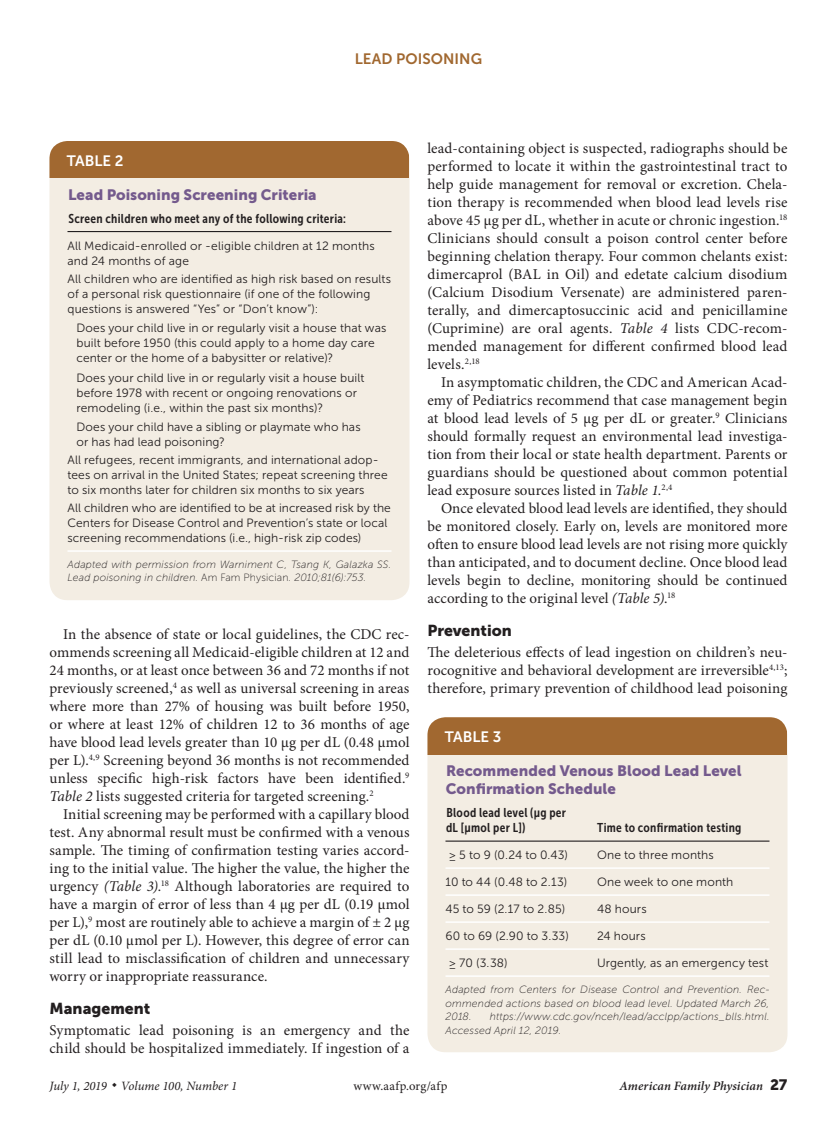
<style>
.page{position:relative;width:837px;height:1134px;background:#fff}
.page>*{position:absolute;margin:0;border:0;box-sizing:border-box;transform-origin:0 0}
.head1{font:15.75px "Museo Sans 900";letter-spacing:.005em;color:#231f20}
.body_text{font:15px/18px "Minion Pro";letter-spacing:.005em;color:#231f20;text-align:justify}
.body_noindent{font:15px/18px "Minion Pro";letter-spacing:.005em;color:#231f20;text-align:justify}
.table_title{font:15px/18px "Museo Sans 900";letter-spacing:.005em;color:#745a8d}
.t1{font:15px "Museo Sans 700";letter-spacing:.005em;color:#a16830}
.table{font:15px "Museo Sans 700";color:#fff}
.table_head1{font:12.75px/15.3px "Museo Sans Cond 700";letter-spacing:.025em;color:#231f20}
.t2{font:italic 12.75px "Minion Pro";color:#231f20}
.t3{font:italic 600 12.75px "Minion Pro";letter-spacing:.005em;color:#231f20}
.t4{font:12.75px "Minion Pro";letter-spacing:.03em;color:#231f20}
.table_data_last_col{font:12px/15px "Museo Sans 300";letter-spacing:.01em;color:#231f20}
.table_data_indent{font:12px/15px "Museo Sans 300";letter-spacing:.01em;color:#231f20}
.table_data{font:12px/15px "Museo Sans 300";letter-spacing:.01em;color:#231f20}
.table_fig_note{font:italic 10.5px/13.5px "Museo Sans 100";letter-spacing:.015em;color:#231f20}
.s1{font-style:normal}
.s2{font-style:italic}
.s3{font-family:"Museo Sans 900";font-weight:400;font-style:normal;font-size:15px}
</style>
<div class="page">
<div style="left:428px;top:717px;width:360px;height:335px;background:#f3ede3;border-radius:18px"></div>
<hr style="left:446px;top:841px;width:151px;height:1px;background:#231f20">
<hr style="left:597px;top:841px;width:173px;height:1px;background:#231f20">
<hr style="left:446px;top:867px;width:151px;height:2px;background:#fff">
<hr style="left:597px;top:867px;width:173px;height:2px;background:#fff">
<hr style="left:446px;top:894px;width:151px;height:2px;background:#fff">
<hr style="left:597px;top:894px;width:173px;height:2px;background:#fff">
<hr style="left:446px;top:921px;width:151px;height:2px;background:#fff">
<hr style="left:597px;top:921px;width:173px;height:2px;background:#fff">
<hr style="left:446px;top:948px;width:151px;height:2px;background:#fff">
<hr style="left:597px;top:948px;width:173px;height:2px;background:#fff">
<hr style="left:446px;top:975px;width:151px;height:2px;background:#fff">
<hr style="left:597px;top:975px;width:173px;height:2px;background:#fff">
<div style="left:428px;top:717px;width:360px;height:38px;background:#a16830"></div>
<div style="left:50px;top:141px;width:360px;height:459px;background:#f3ede3;border-radius:18px"></div>
<hr style="left:68px;top:231px;width:324px;height:1px;background:#231f20">
<hr style="left:68px;top:550px;width:324px;height:2px;background:#fff">
<div style="left:50px;top:141px;width:360px;height:37px;background:#a16830"></div>
<p class="t1" style="left:355px;top:50px;width:129px">LEAD POISONING</p>
<p class="table" style="left:67px;top:152px;width:58px">TABLE 2</p>
<p class="table_title" style="left:68px;top:185px;width:250px">Lead Poisoning Screening Criteria</p>
<p class="table_head1" style="left:68px;top:211px;width:279px">Screen children who meet any of the following criteria:</p>
<p class="table_data_last_col" style="left:68px;top:238px;width:309px">All Medicaid-enrolled or -eligible children at 12 months and 24 months of age</p>
<p class="table_data" style="left:68px;top:271px;width:325px">All children who are identified as high risk based on results of a personal risk questionnaire (if one of the following questions is answered “Yes” or “Don’t know”):</p>
<p class="table_data_indent" style="left:76px;top:321px;width:311px">Does your child live in or regularly visit a house that was built before 1950 (this could apply to a home day care center or the home of a babysitter or relative)?</p>
<p class="table_data_indent" style="left:76px;top:370px;width:289px">Does your child live in or regularly visit a house built before 1978 with recent or ongoing renovations or remodeling (i.e., within the past six months)?</p>
<p class="table_data_indent" style="left:76px;top:420px;width:286px">Does your child have a sibling or playmate who has or has had lead poisoning?</p>
<p class="table_data_last_col" style="left:68px;top:453px;width:322px">All refugees, recent immigrants, and international adop&shy;tees on arrival in the United States; repeat screening three to six months later for children six months to six years</p>
<p class="table_data_last_col" style="left:68px;top:501px;width:325px">All children who are identified to be at increased risk by the<br>Centers for Disease Control and Prevention’s state or local screening recommendations (i.e., high-risk zip codes)</p>
<p class="table_fig_note" style="left:68px;top:558px;width:326px">Adapted with permission from Warniment C, Tsang K, Galazka SS.<br>Lead poisoning in children. <span class="s1">Am Fam Physician</span>. 2010;81(6):753.</p>
<p class="body_text" style="left:50px;top:625px;width:362px;text-indent:14px">In the absence of state or local guidelines, the CDC rec&shy;ommends screening all Medicaid-eligible children at 12 and 24 months, or at least once between 36 and 72 months if not previously screened,<sup>4</sup> as well as universal screening in areas where more than 27% of housing was built before 1950, or where at least 12% of children 12 to 36 months of age have blood lead levels greater than 10 µg per dL (0.48 μmol per L).<sup>4,9</sup> Screening beyond 36 months is not recommended unless specific high-risk factors have been identified.<sup>9<br></sup><span class="s2">Table 2</span> lists suggested criteria for targeted screening.<sup>2</sup></p>
<p class="body_text" style="left:50px;top:805px;width:362px;text-indent:14px">Initial screening may be performed with a capillary blood test. Any abnormal result must be confirmed with a venous sample. The timing of confirmation testing varies accord&shy;ing to the initial value. The higher the value, the higher the urgency <span class="s2">(Table 3)</span>.<sup>18</sup> Although laboratories are required to have a margin of error of less than 4 μg per dL (0.19 μmol per L),<sup>9</sup> most are routinely able to achieve a margin of ± 2 μg per dL (0.10 μmol per L). However, this degree of error can still lead to misclassification of children and unnecessary worry or inappropriate reassurance.</p>
<p class="head1" style="left:50px;top:1000px;width:102px">Management</p>
<p class="body_noindent" style="left:50px;top:1021px;width:362px">Symptomatic lead poisoning is an emergency and the child should be hospitalized immediately. If ingestion of a</p>
<p class="body_noindent" style="left:428px;top:139px;width:362px">lead-containing object is suspected, radiographs should be performed to locate it within the gastrointestinal tract to help guide management for removal or excretion. Chela&shy;tion therapy is recommended when blood lead levels rise above 45 μg per dL, whether in acute or chronic ingestion.<sup>18<br></sup>Clinicians should consult a poison control center before beginning chelation therapy. Four common chelants exist: dimercaprol (BAL in Oil) and edetate calcium disodium (Calcium Disodium Versenate) are administered paren&shy;terally, and dimercaptosuccinic acid and penicillamine (Cuprimine) are oral agents. <span class="s2">Table 4</span> lists CDC-recom&shy;mended management for different confirmed blood lead levels.<sup>2,18</sup></p>
<p class="body_text" style="left:428px;top:373px;width:362px;text-indent:14px">In asymptomatic children, the CDC and American Acad&shy;emy of Pediatrics recommend that case management begin at blood lead levels of 5 μg per dL or greater.<sup>9</sup> Clinicians should formally request an environmental lead investiga&shy;tion from their local or state health department. Parents or guardians should be questioned about common potential lead exposure sources listed in <span class="s2">Table 1.</span><sup>2,4</sup></p>
<p class="body_text" style="left:428px;top:499px;width:362px;text-indent:14px">Once elevated blood lead levels are identified, they should be monitored closely. Early on, levels are monitored more often to ensure blood lead levels are not rising more quickly than anticipated, and to document decline. Once blood lead levels begin to decline, monitoring should be continued according to the original level <span class="s2">(Table 5)</span>.<sup>18</sup></p>
<p class="head1" style="left:428px;top:622px;width:86px">Prevention</p>
<p class="body_noindent" style="left:428px;top:643px;width:362px">The deleterious effects of lead ingestion on children’s neu&shy;rocognitive and behavioral development are irreversible<sup>4,13</sup>; therefore, primary prevention of childhood lead poisoning</p>
<p class="table" style="left:445px;top:728px;width:58px">TABLE 3</p>
<p class="table_title" style="left:446px;top:761px;width:297px">Recommended Venous Blood Lead Level<br>Confirmation Schedule</p>
<p class="table_head1" style="left:446px;top:805px;width:122px">Blood lead level (μg per dL [μmol per L])</p>
<p class="table_head1" style="left:597px;top:820px;width:146px">Time to confirmation testing</p>
<p class="table_data" style="left:449px;top:848px;width:121px">≥ 5 to 9 (0.24 to 0.43)</p>
<p class="table_data_last_col" style="left:597px;top:848px;width:118px">One to three months</p>
<p class="table_data" style="left:446px;top:875px;width:123px">10 to 44 (0.48 to 2.13)</p>
<p class="table_data_last_col" style="left:597px;top:875px;width:138px">One week to one month</p>
<p class="table_data" style="left:446px;top:902px;width:121px">45 to 59 (2.17 to 2.85)</p>
<p class="table_data_last_col" style="left:597px;top:902px;width:51px">48 hours</p>
<p class="table_data" style="left:446px;top:929px;width:125px">60 to 69 (2.90 to 3.33)</p>
<p class="table_data_last_col" style="left:597px;top:929px;width:50px">24 hours</p>
<p class="table_data" style="left:449px;top:956px;width:60px">≥ 70 (3.38)</p>
<p class="table_data_last_col" style="left:597px;top:956px;width:173px">Urgently, as an emergency test</p>
<p class="table_fig_note" style="left:446px;top:983px;width:325px;text-align:justify">Adapted from Centers for Disease Control and Prevention. Rec&shy;ommended actions based on blood lead level. Updated March 26, 2018.</p>
<p class="table_fig_note" style="left:446px;top:1010px;width:326px;text-indent:44px">https://www.cdc.gov/nceh/lead/acclpp/actions_blls.html.<br>Accessed April 12, 2019.</p>
<p class="t2" style="left:50px;top:1078px;width:189px">July 1, 2019 ◆ Volume 100, Number 1</p>
<p class="t4" style="left:353px;top:1078px;width:96px">www.aafp.org/afp</p>
<p class="t3" style="left:620px;top:1077px;width:169px">American Family Physician <span class="s3">27</span></p>
</div>
